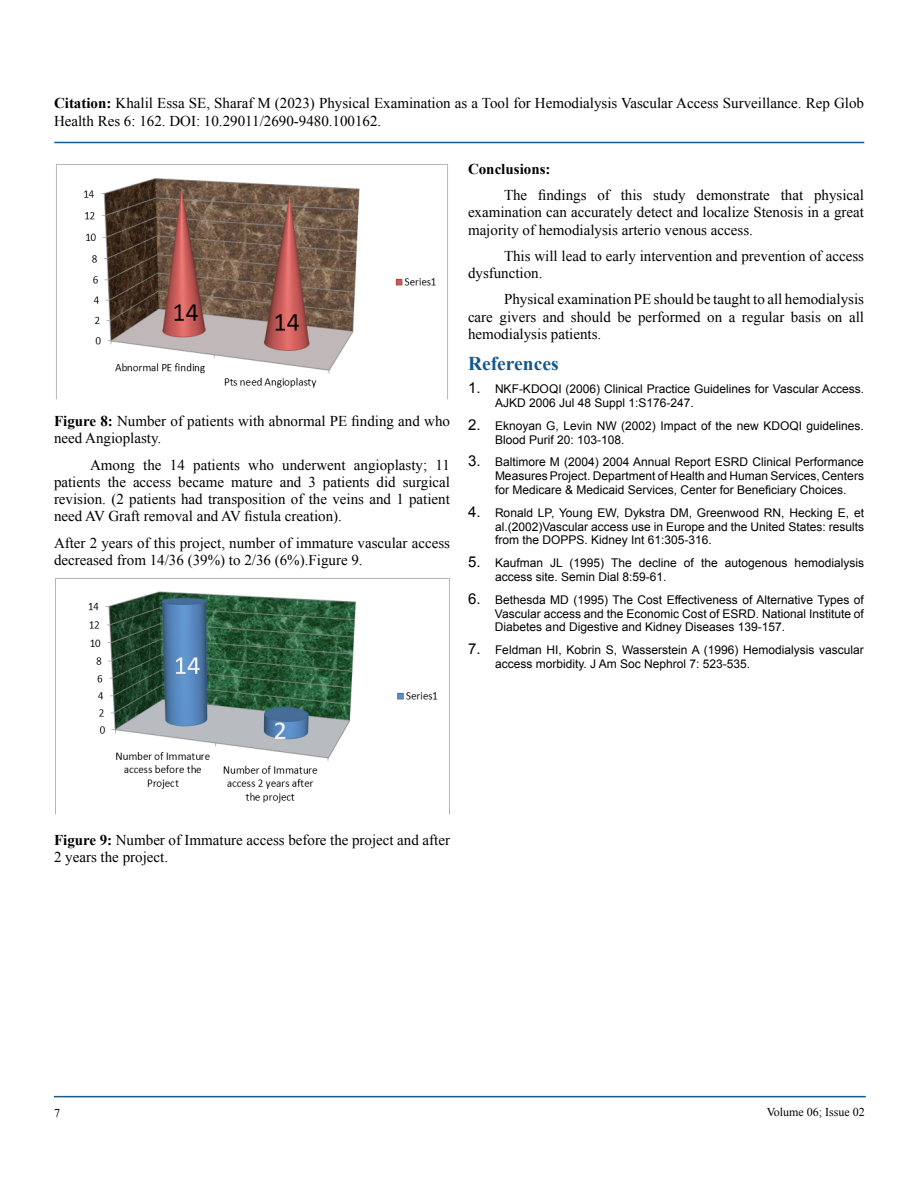
<style>
.page{position:relative;width:918px;height:1188px;background:#fff}
.page>*{position:absolute;margin:0;border:0;box-sizing:border-box;transform-origin:0 0}
.t1{font:700 19.5px "Times New Roman";color:#15588c}
.t2{font:15px/17.2px "Times New Roman";color:#000}
.t3{font:700 15px "Times New Roman";color:#000}
.t4{font:12px/13.8px "Arial";color:#000}
.t5{font:12px "Times New Roman";color:#000}
.s1{font-weight:700}
.s2{font-size:15px}
</style>
<div class="page">
<hr style="left:54px;top:142px;width:810px;height:1px;background:#15588c">
<hr style="left:54px;top:1096px;width:812px;height:1px;background:#15588c">
<img style="left:56px;top:164px;width:392px;height:236px">
<img style="left:55px;top:578px;width:395px;height:237px">
<p class="t2" style="left:54px;top:94px;width:812px;line-height:18px"><span class="s1">Citation:</span> Khalil Essa SE, Sharaf M (2023) Physical Examination as a Tool for Hemodialysis Vascular Access Surveillance. Rep Glob<br>Health Res 6: 162. DOI: 10.29011/2690-9480.100162.</p>
<p class="t2" style="left:54px;top:412px;width:398px"><span class="s1">Figure 8:</span> Number of patients with abnormal PE finding and who need Angioplasty.</p>
<p class="t2" style="left:54px;top:456px;width:398px;text-align:justify;text-indent:36px">Among the 14 patients who underwent angioplasty; 11 patients the access became mature and 3 patients did surgical revision. (2 patients had transposition of the veins and 1 patient need AV Graft removal and AV fistula creation).</p>
<p class="t2" style="left:54px;top:534px;width:398px">After 2 years of this project, number of immature vascular access decreased from 14/36 (39%) to 2/36 (6%).Figure 9.</p>
<p class="t3" style="left:468px;top:159px;width:84px">Conclusions:</p>
<p class="t2" style="left:468px;top:186px;width:398px;text-align:justify;text-indent:36px">The findings of this study demonstrate that physical examination can accurately detect and localize Stenosis in a great majority of hemodialysis arterio venous access.</p>
<p class="t2" style="left:468px;top:247px;width:398px;text-indent:36px">This will lead to early intervention and prevention of access dysfunction.</p>
<p class="t2" style="left:468px;top:291px;width:398px;text-align:justify;text-indent:36px">Physical examination PE should be taught to all hemodialysis care givers and should be performed on a regular basis on all hemodialysis patients.</p>
<h1 class="t1" style="left:468px;top:350px;width:92px">References</h1>
<p class="t4" style="left:495px;top:382px;width:370px;text-indent:-27px"><span class="s2">1.</span> NKF-KDOQI (2006) Clinical Practice Guidelines for Vascular Access.<br>AJKD 2006 Jul 48 Suppl 1:S176-247.</p>
<p class="t4" style="left:495px;top:419px;width:370px;text-indent:-27px"><span class="s2">2.</span> Eknoyan G, Levin NW (2002) Impact of the new KDOQI guidelines.<br>Blood Purif 20: 103-108.</p>
<p class="t4" style="left:495px;top:455px;width:370px;text-align:justify;text-indent:-27px"><span class="s2">3.</span> Baltimore M (2004) 2004 Annual Report ESRD Clinical Performance Measures Project. Department of Health and Human Services, Centers for Medicare &amp; Medicaid Services, Center for Beneficiary Choices.</p>
<p class="t4" style="left:495px;top:506px;width:371px;text-align:justify;text-indent:-27px"><span class="s2">4.</span> Ronald LP, Young EW, Dykstra DM, Greenwood RN, Hecking E, et al.(2002)Vascular access use in Europe and the United States: results from the DOPPS. Kidney Int 61:305-316.</p>
<p class="t4" style="left:495px;top:556px;width:370px;text-indent:-27px"><span class="s2">5.</span> Kaufman JL (1995) The decline of the autogenous hemodialysis access site. Semin Dial 8:59-61.</p>
<p class="t4" style="left:495px;top:593px;width:371px;text-align:justify;text-indent:-27px"><span class="s2">6.</span> Bethesda MD (1995) The Cost Effectiveness of Alternative Types of Vascular access and the Economic Cost of ESRD. National Institute of Diabetes and Digestive and Kidney Diseases 139-157.</p>
<p class="t4" style="left:495px;top:643px;width:370px;text-indent:-27px"><span class="s2">7.</span> Feldman HI, Kobrin S, Wasserstein A (1996) Hemodialysis vascular access morbidity. J Am Soc Nephrol 7: 523-535.</p>
<p class="t2" style="left:54px;top:831px;width:398px"><span class="s1">Figure 9:</span> Number of Immature access before the project and after<br>2 years the project.</p>
<p class="t5" style="left:54px;top:1105px;width:7px">7</p>
<p class="t5" style="left:767px;top:1104px;width:100px">Volume 06; Issue 02</p>
</div>
